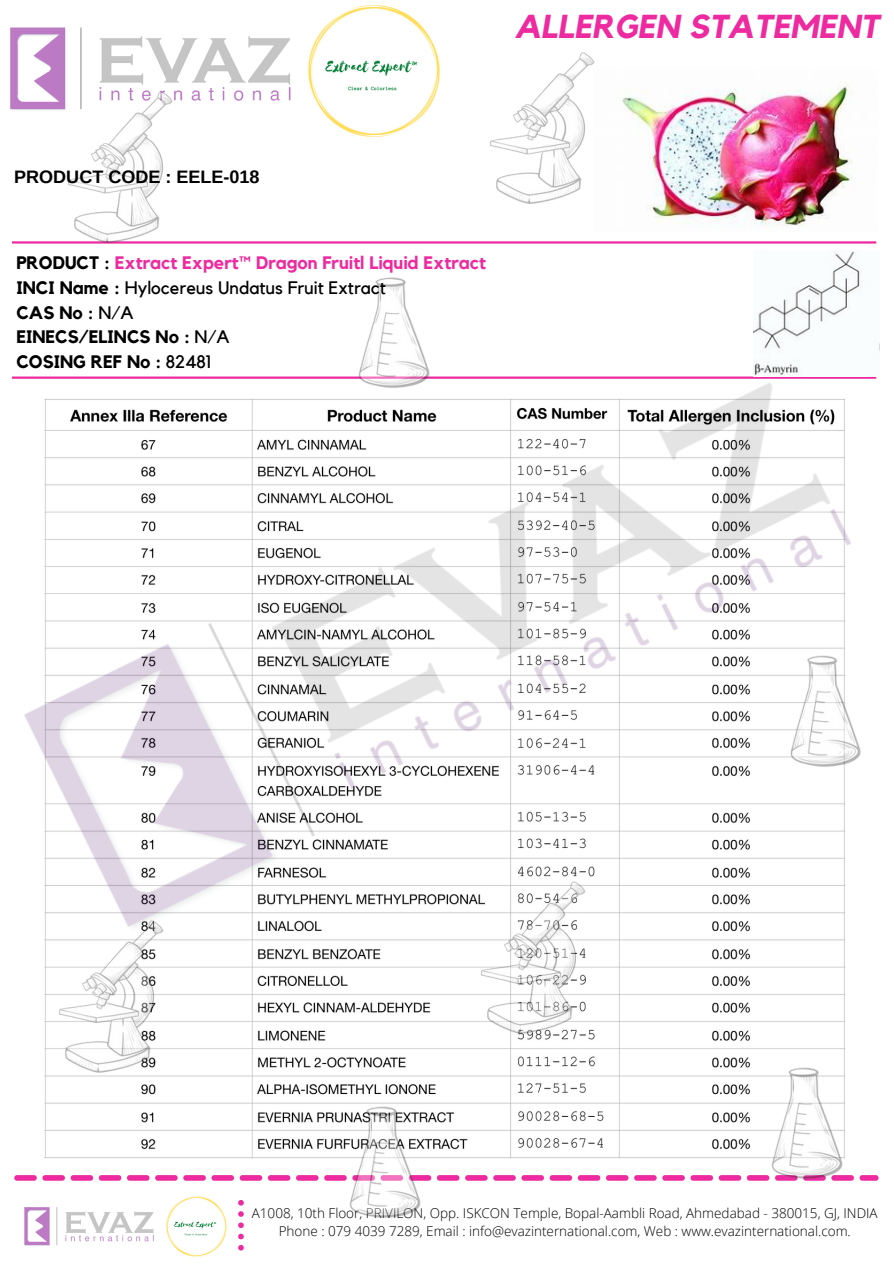
<style>
.page{position:relative;width:894px;height:1264px;background:#fff}
.page>*{position:absolute;margin:0;border:0;box-sizing:border-box;transform-origin:0 0}
.t1{font:italic 700 33px "Kollektif";color:#ed2a9f}
.t2{font:700 18px "Kollektif";color:#ed2a9f}
.t3{font:700 18px "Kollektif";color:#000}
.t4{font:18px "Kollektif";color:#000}
.t5{font:700 18px "Arimo";color:#000}
.t6{font:300 13.5px "Open Sans";color:#000}
.s1{color:#000}
.s2{font-weight:700}
.s3{font-weight:400}
</style>
<div class="page">
<img style="left:10px;top:27px;width:281px;height:84px">
<img style="left:24px;top:1207px;width:130px;height:38px">
<svg style="left:238px;top:1200px;width:6px;height:50px"></svg>
<img style="left:308px;top:5px;width:132px;height:132px">
<svg style="left:14px;top:1175px;width:864px;height:5px"></svg>
<img style="left:166px;top:1196px;width:61px;height:61px">
<img style="left:44px;top:994px;width:801px;height:165px">
<hr style="left:12px;top:241px;width:864px;height:2px;background:#ed2a9f">
<img style="left:490px;top:52px;width:105px;height:152px">
<img style="left:43px;top:62px;width:145px;height:182px">
<img style="left:748px;top:1039px;width:112px;height:142px">
<img style="left:456px;top:994px;width:145px;height:69px">
<img style="left:327px;top:1078px;width:111px;height:140px">
<img style="left:44px;top:994px;width:135px;height:108px">
<img style="left:12px;top:277px;width:868px;height:717px">
<img style="left:593px;top:69px;width:259px;height:158px">
<img style="left:753px;top:251px;width:126px;height:126px">
<p class="t1" style="left:514px;top:12px;width:366px">ALLERGEN STATEMENT</p>
<p class="t5" style="left:14px;top:166px;width:247px">PRODUCT CODE : EELE-018</p>
<p class="t2" style="left:16px;top:254px;width:471px"><span class="s1">PRODUCT :</span> Extract Expert™ Dragon Fruitl Liquid Extract</p>
<p class="t4" style="left:16px;top:279px;width:371px"><span class="s2">INCI Name :</span> Hylocereus Undatus Fruit Extract</p>
<p class="t3" style="left:16px;top:304px;width:119px">CAS No : <span class="s3">N/A</span></p>
<p class="t3" style="left:16px;top:329px;width:215px">EINECS/ELINCS No : <span class="s3">N/A</span></p>
<p class="t3" style="left:16px;top:353px;width:196px">COSING REF No : <span class="s3">82481</span></p>
<p class="t6" style="left:252px;top:1203px;width:627px">A1008, 10th Floor, PRIVILON, Opp. ISKCON Temple, Bopal-Aambli Road, Ahmedabad - 380015, GJ, INDIA</p>
<p class="t6" style="left:278px;top:1221px;width:573px">Phone : 079 4039 7289, Email : info@evazinternational.com, Web : www.evazinternational.com.</p>
</div>
